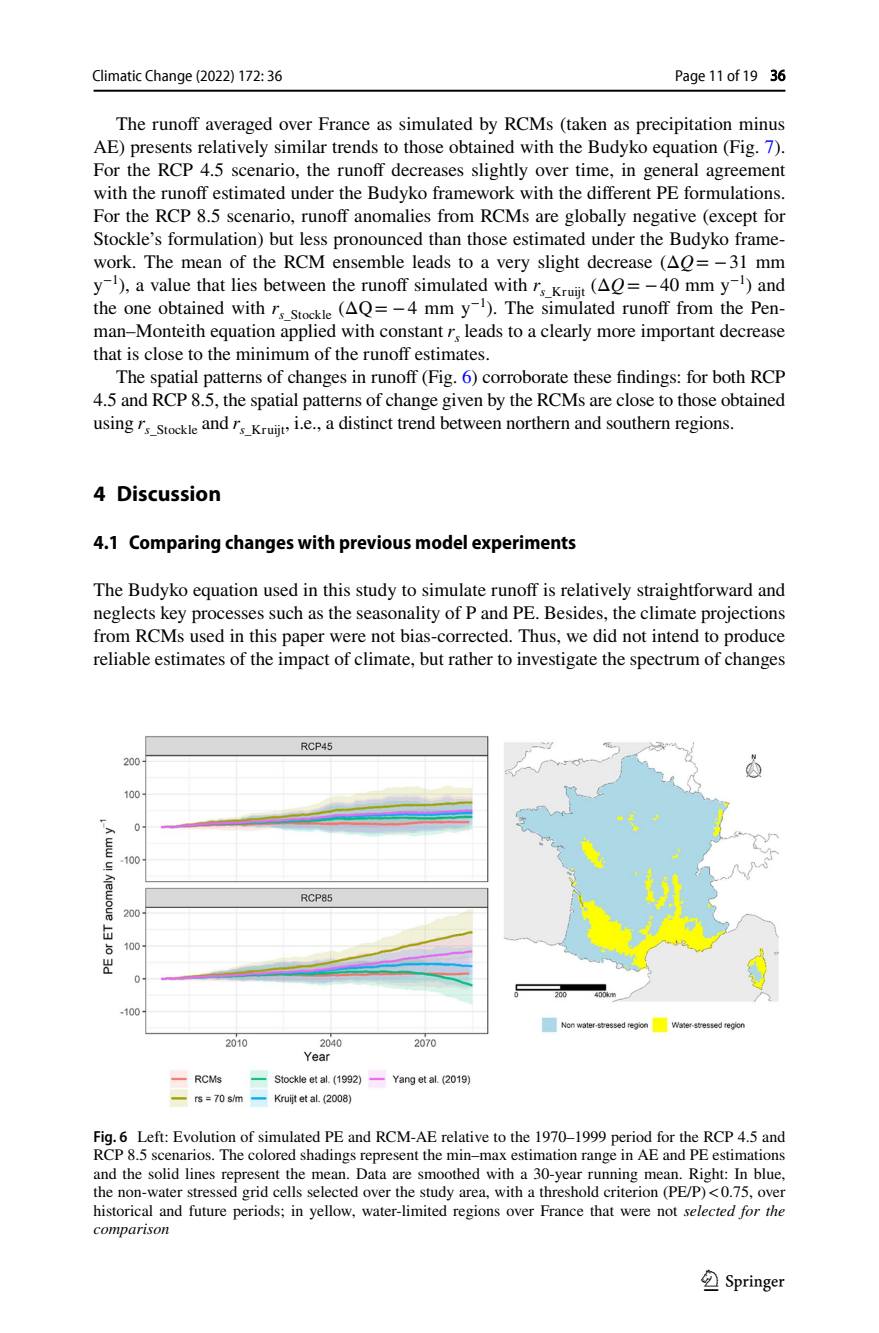
<style>
.page{position:relative;width:879px;height:1333px;background:#fff}
.page>*{position:absolute;margin:0;border:0;box-sizing:border-box;transform-origin:0 0}
.t1{font:30px "Springnew Regular 5";color:#000}
.t2{font:700 22px "Myriad Pro";color:#000}
.t3{font:700 semi-condensed 20px "Myriad Pro";color:#000}
.t4{font:19px/23px "STIX";color:#000;text-align:justify}
.t5{font:16px/18.4px "STIX";color:#000;text-align:justify}
.t6{font:semi-condensed 16px "Myriad Pro Unic";color:#000}
.s1{color:#00f}
.s2{font-style:italic}
.s3{font-family:"STIX General Italic 50"}
.s4{font-family:"STIX General Italic 51"}
.s5{font-family:"STIX General Italic 52"}
.s6{font-family:"STIX General Italic 48"}
.s7{font-family:"STIX General Italic 49"}
.s8{font-family:"Myriad Pro";font-weight:600;font-stretch:semi-condensed}
</style>
<div class="page">
<hr style="left:94px;top:90px;width:691px;height:2px;background:#000">
<img style="left:99px;top:736px;width:680px;height:371px">
<p class="t6" style="left:92px;top:69px;width:191px">Climatic Change (2022) 172: 36</p>
<p class="t6" style="left:675px;top:69px;width:112px">Page 11 of 19 36</p>
<p class="t4" style="left:94px;top:113px;width:693px;text-indent:23px">The runoff averaged over France as simulated by RCMs (taken as precipitation minus AE) presents relatively similar trends to those obtained with the Budyko equation (Fig. <span class="s1">7</span>).<br>For the RCP 4.5 scenario, the runoff decreases slightly over time, in general agreement with the runoff estimated under the Budyko framework with the different PE formulations.<br>For the RCP 8.5 scenario, runoff anomalies from RCMs are globally negative (except for Stockle’s formulation) but less pronounced than those estimated under the Budyko frame&shy;work. The mean of the RCM ensemble leads to a very slight decrease (Δ<span class="s2">Q</span>= −31 mm y<sup>−1</sup>), a value that lies between the runoff simulated with <span class="s3">r</span><sub>s</sub><sub>_</sub><sub>Kruijt</sub> (Δ<span class="s2">Q</span>= −40 mm y<sup>−1</sup>) and the one obtained with <span class="s4">r</span><sub>s</sub><sub>_</sub><sub>Stockle</sub> (ΔQ= −4 mm y<sup>−1</sup>). The simulated runoff from the Pen&shy;man–Monteith equation applied with constant <span class="s5">r</span><sub>s</sub> leads to a clearly more important decrease that is close to the minimum of the runoff estimates.</p>
<p class="t4" style="left:94px;top:366px;width:693px;text-indent:23px">The spatial patterns of changes in runoff (Fig. <span class="s1">6</span>) corroborate these findings: for both RCP 4.5 and RCP 8.5, the spatial patterns of change given by the RCMs are close to those obtained using <span class="s6">r</span><sub>s</sub><sub>_</sub><sub>Stockle</sub> and <span class="s7">r</span><sub>s</sub><sub>_</sub><sub>Kruijt</sub>, i.e., a distinct trend between northern and southern regions.</p>
<p class="t2" style="left:94px;top:479px;width:129px">4 Discussion</p>
<p class="t3" style="left:94px;top:531px;width:484px">4.1 Comparing changes with previous model experiments</p>
<p class="t4" style="left:94px;top:579px;width:693px">The Budyko equation used in this study to simulate runoff is relatively straightforward and neglects key processes such as the seasonality of P and PE. Besides, the climate projections from RCMs used in this paper were not bias-corrected. Thus, we did not intend to produce reliable estimates of the impact of climate, but rather to investigate the spectrum of changes</p>
<p class="t5" style="left:94px;top:1128px;width:693px"><span class="s8">Fig. 6</span> Left: Evolution of simulated PE and RCM-AE relative to the 1970–1999 period for the RCP 4.5 and RCP 8.5 scenarios. The colored shadings represent the min–max estimation range in AE and PE estimations and the solid lines represent the mean. Data are smoothed with a 30-year running mean. Right: In blue, the non-water stressed grid cells selected over the study area, with a threshold criterion (PE/P)&lt;0.75, over historical and future periods; in yellow, water-limited regions over France that were not <span class="s2">selected for the comparison</span></p>
<h1 class="t1" style="left:704px;top:1269px;width:83px">1 3</h1>
</div>
